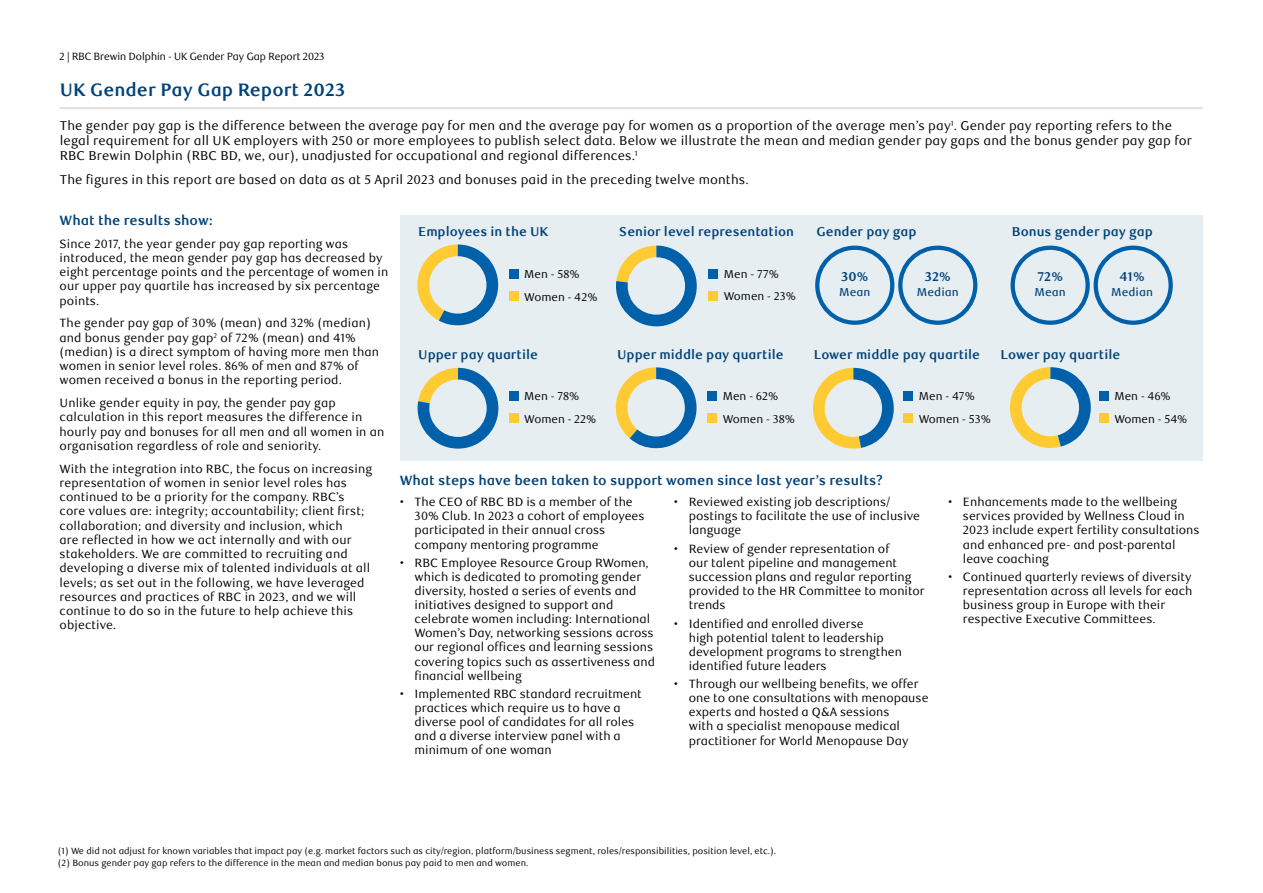
<style>
.page{position:relative;width:1263px;height:893px;background:#fff}
.page>*{position:absolute;margin:0;border:0;box-sizing:border-box;transform-origin:0 0}
.Brochure_Subtitle_Level_1{font:700 18px "RBC Text";color:#00427a}
.Brochure_Subtitle_Level_1-2{font:700 13.5px "RBC Text";color:#00427a}
.Brochure_Body_Copy{font:12.75px/15px "RBC Text";letter-spacing:.01em;color:#000}
.Brochure_Subtitle_Level_1-3{font:700 12.75px "RBC Text";color:#00427a}
.Brochure_Body_Copy-2{font:12px/14.1px "RBC Text";color:#000}
.Brochure_Body_Copy-3{font:11.4px "RBC Text";color:#000}
.Brochure_Subtitle_Level_1-4{font:500 11.4px "RBC Text";color:#00427a}
.t1{font:10.5px "RBC Display";color:#000}
.Brochure_Body_Copy-4{font:9px/12px "RBC Text";color:#000}
</style>
<div class="page">
<div style="left:400px;top:215px;width:803px;height:246px;background:#e7eef1"></div>
<div style="left:904px;top:391px;width:9px;height:9px;background:#0060a9"></div>
<div style="left:904px;top:414px;width:9px;height:9px;background:#ffca32"></div>
<div style="left:1099px;top:391px;width:9px;height:9px;background:#0060a9"></div>
<div style="left:1099px;top:414px;width:9px;height:9px;background:#ffca32"></div>
<div style="left:815px;top:246px;width:79px;height:79px;border:4px solid #0060a9;border-radius:50%"></div>
<div style="left:1010px;top:246px;width:80px;height:79px;border:4px solid #0060a9;border-radius:50%"></div>
<div style="left:898px;top:246px;width:79px;height:79px;border:4px solid #0060a9;border-radius:50%"></div>
<div style="left:1093px;top:246px;width:80px;height:79px;border:4px solid #0060a9;border-radius:50%"></div>
<hr style="left:60px;top:108px;width:1143px;height:1px;background:#c9c2b8">
<div style="left:509px;top:269px;width:9px;height:9px;background:#0060a9"></div>
<div style="left:509px;top:292px;width:9px;height:9px;background:#ffca32"></div>
<div style="left:509px;top:391px;width:9px;height:9px;background:#0060a9"></div>
<div style="left:509px;top:414px;width:9px;height:9px;background:#ffca32"></div>
<div style="left:708px;top:391px;width:9px;height:9px;background:#0060a9"></div>
<div style="left:708px;top:414px;width:9px;height:9px;background:#ffca32"></div>
<div style="left:709px;top:269px;width:9px;height:9px;background:#0060a9"></div>
<div style="left:709px;top:291px;width:9px;height:10px;background:#ffca32"></div>
<svg style="left:417px;top:244px;width:81px;height:81px"></svg>
<svg style="left:616px;top:246px;width:81px;height:80px"></svg>
<svg style="left:418px;top:368px;width:80px;height:81px"></svg>
<svg style="left:615px;top:367px;width:81px;height:81px"></svg>
<svg style="left:813px;top:368px;width:81px;height:81px"></svg>
<svg style="left:1010px;top:367px;width:81px;height:81px"></svg>
<p class="t1" style="left:60px;top:50px;width:267px">2 | RBC Brewin Dolphin - UK Gender Pay Gap Report 2023</p>
<p class="Brochure_Subtitle_Level_1" style="left:60px;top:79px;width:287px">UK Gender Pay Gap Report 2023</p>
<p class="Brochure_Body_Copy" style="left:60px;top:119px;width:1134px">The gender pay gap is the difference between the average pay for men and the average pay for women as a proportion of the average men’s pay<sup>1</sup>. Gender pay reporting refers to the legal requirement for all UK employers with 250 or more employees to publish select data. Below we illustrate the mean and median gender pay gaps and the bonus gender pay gap for<br>RBC Brewin Dolphin (RBC BD, we, our), unadjusted for occupational and regional differences.<sup>1</sup></p>
<p class="Brochure_Body_Copy" style="left:60px;top:172px;width:690px">The figures in this report are based on data as at 5 April 2023 and bonuses paid in the preceding twelve months.</p>
<p class="Brochure_Subtitle_Level_1-2" style="left:60px;top:212px;width:155px">What the results show:</p>
<p class="Brochure_Body_Copy-2" style="left:60px;top:237px;width:330px">Since 2017, the year gender pay gap reporting was introduced, the mean gender pay gap has decreased by eight percentage points and the percentage of women in our upper pay quartile has increased by six percentage points.</p>
<p class="Brochure_Body_Copy-2" style="left:60px;top:316px;width:321px">The gender pay gap of 30% (mean) and 32% (median) and bonus gender pay gap<sup>2</sup> of 72% (mean) and 41% (median) is a direct symptom of having more men than women in senior level roles. 86% of men and 87% of women received a bonus in the reporting period.</p>
<p class="Brochure_Body_Copy-2" style="left:60px;top:396px;width:326px">Unlike gender equity in pay, the gender pay gap calculation in this report measures the difference in hourly pay and bonuses for all men and all women in an organisation regardless of role and seniority.</p>
<p class="Brochure_Body_Copy-2" style="left:60px;top:462px;width:314px">With the integration into RBC, the focus on increasing representation of women in senior level roles has continued to be a priority for the company. RBC’s core values are: integrity; accountability; client first; collaboration; and diversity and inclusion, which<br>are reflected in how we act internally and with our stakeholders. We are committed to recruiting and developing a diverse mix of talented individuals at all levels; as set out in the following, we have leveraged resources and practices of RBC in 2023, and we will continue to do so in the future to help achieve this objective.</p>
<p class="Brochure_Subtitle_Level_1-3" style="left:418px;top:224px;width:132px">Employees in the UK</p>
<p class="Brochure_Body_Copy-3" style="left:524px;top:268px;width:57px">Men - 58%</p>
<p class="Brochure_Body_Copy-3" style="left:524px;top:290px;width:75px">Women - 42%</p>
<p class="Brochure_Subtitle_Level_1-3" style="left:418px;top:347px;width:121px">Upper pay quartile</p>
<p class="Brochure_Body_Copy-3" style="left:524px;top:389px;width:57px">Men - 78%</p>
<p class="Brochure_Body_Copy-3" style="left:524px;top:412px;width:74px">Women - 22%</p>
<p class="Brochure_Subtitle_Level_1-3" style="left:619px;top:224px;width:176px">Senior level representation</p>
<p class="Brochure_Body_Copy-3" style="left:724px;top:267px;width:57px">Men - 77%</p>
<p class="Brochure_Body_Copy-3" style="left:724px;top:290px;width:74px">Women - 23%</p>
<p class="Brochure_Subtitle_Level_1-3" style="left:816px;top:224px;width:102px">Gender pay gap</p>
<p class="Brochure_Subtitle_Level_1-3" style="left:1012px;top:224px;width:143px">Bonus gender pay gap</p>
<p class="Brochure_Subtitle_Level_1-3" style="left:841px;top:269px;width:29px">30%</p>
<p class="Brochure_Subtitle_Level_1-4" style="left:839px;top:286px;width:33px">Mean</p>
<p class="Brochure_Subtitle_Level_1-3" style="left:925px;top:269px;width:28px">32%</p>
<p class="Brochure_Subtitle_Level_1-4" style="left:917px;top:286px;width:43px">Median</p>
<p class="Brochure_Subtitle_Level_1-3" style="left:1037px;top:269px;width:27px">72%</p>
<p class="Brochure_Subtitle_Level_1-4" style="left:1034px;top:286px;width:33px">Mean</p>
<p class="Brochure_Subtitle_Level_1-3" style="left:1119px;top:269px;width:27px">41%</p>
<p class="Brochure_Subtitle_Level_1-4" style="left:1111px;top:286px;width:43px">Median</p>
<p class="Brochure_Subtitle_Level_1-3" style="left:617px;top:347px;width:168px">Upper middle pay quartile</p>
<p class="Brochure_Body_Copy-3" style="left:723px;top:389px;width:57px">Men - 62%</p>
<p class="Brochure_Body_Copy-3" style="left:723px;top:412px;width:74px">Women - 38%</p>
<p class="Brochure_Subtitle_Level_1-3" style="left:814px;top:347px;width:168px">Lower middle pay quartile</p>
<p class="Brochure_Body_Copy-3" style="left:919px;top:389px;width:58px">Men - 47%</p>
<p class="Brochure_Body_Copy-3" style="left:919px;top:412px;width:74px">Women - 53%</p>
<p class="Brochure_Subtitle_Level_1-3" style="left:1001px;top:347px;width:121px">Lower pay quartile</p>
<p class="Brochure_Body_Copy-3" style="left:1114px;top:389px;width:58px">Men - 46%</p>
<p class="Brochure_Body_Copy-3" style="left:1114px;top:412px;width:75px">Women - 54%</p>
<p class="Brochure_Subtitle_Level_1-2" style="left:400px;top:472px;width:485px">What steps have been taken to support women since last year’s results?</p>
<p class="Brochure_Body_Copy-2" style="left:415px;top:495px;width:231px;text-indent:-15px">• The CEO of RBC BD is a member of the 30% Club. In 2023 a cohort of employees participated in their annual cross company mentoring programme</p>
<p class="Brochure_Body_Copy-2" style="left:415px;top:556px;width:242px;text-indent:-15px">• RBC Employee Resource Group RWomen, which is dedicated to promoting gender diversity, hosted a series of events and initiatives designed to support and celebrate women including: International Women’s Day, networking sessions across our regional offices and learning sessions covering topics such as assertiveness and financial wellbeing</p>
<p class="Brochure_Body_Copy-2" style="left:415px;top:687px;width:229px;text-indent:-15px">• Implemented RBC standard recruitment practices which require us to have a diverse pool of candidates for all roles and a diverse interview panel with a minimum of one woman</p>
<p class="Brochure_Body_Copy-2" style="left:689px;top:495px;width:233px;text-indent:-15px">• Reviewed existing job descriptions/ postings to facilitate the use of inclusive language</p>
<p class="Brochure_Body_Copy-2" style="left:689px;top:542px;width:237px;text-indent:-15px">• Review of gender representation of<br>our talent pipeline and management succession plans and regular reporting provided to the HR Committee to monitor trends</p>
<p class="Brochure_Body_Copy-2" style="left:689px;top:617px;width:215px;text-indent:-15px">• Identified and enrolled diverse<br>high potential talent to leadership development programs to strengthen identified future leaders</p>
<p class="Brochure_Body_Copy-2" style="left:689px;top:677px;width:241px;text-indent:-15px">• Through our wellbeing benefits, we offer one to one consultations with menopause experts and hosted a Q&amp;A sessions<br>with a specialist menopause medical practitioner for World Menopause Day</p>
<p class="Brochure_Body_Copy-2" style="left:963px;top:495px;width:238px;text-indent:-15px">• Enhancements made to the wellbeing services provided by Wellness Cloud in 2023 include expert fertility consultations and enhanced pre- and post-parental leave coaching</p>
<p class="Brochure_Body_Copy-2" style="left:963px;top:570px;width:231px;text-indent:-15px">• Continued quarterly reviews of diversity representation across all levels for each business group in Europe with their respective Executive Committees.</p>
<p class="Brochure_Body_Copy-4" style="left:58px;top:845px;width:720px">(1) We did not adjust for known variables that impact pay (e.g. market factors such as city/region, platform/business segment, roles/responsibilities, position level, etc.). (2) Bonus gender pay gap refers to the difference in the mean and median bonus pay paid to men and women.</p>
</div>
